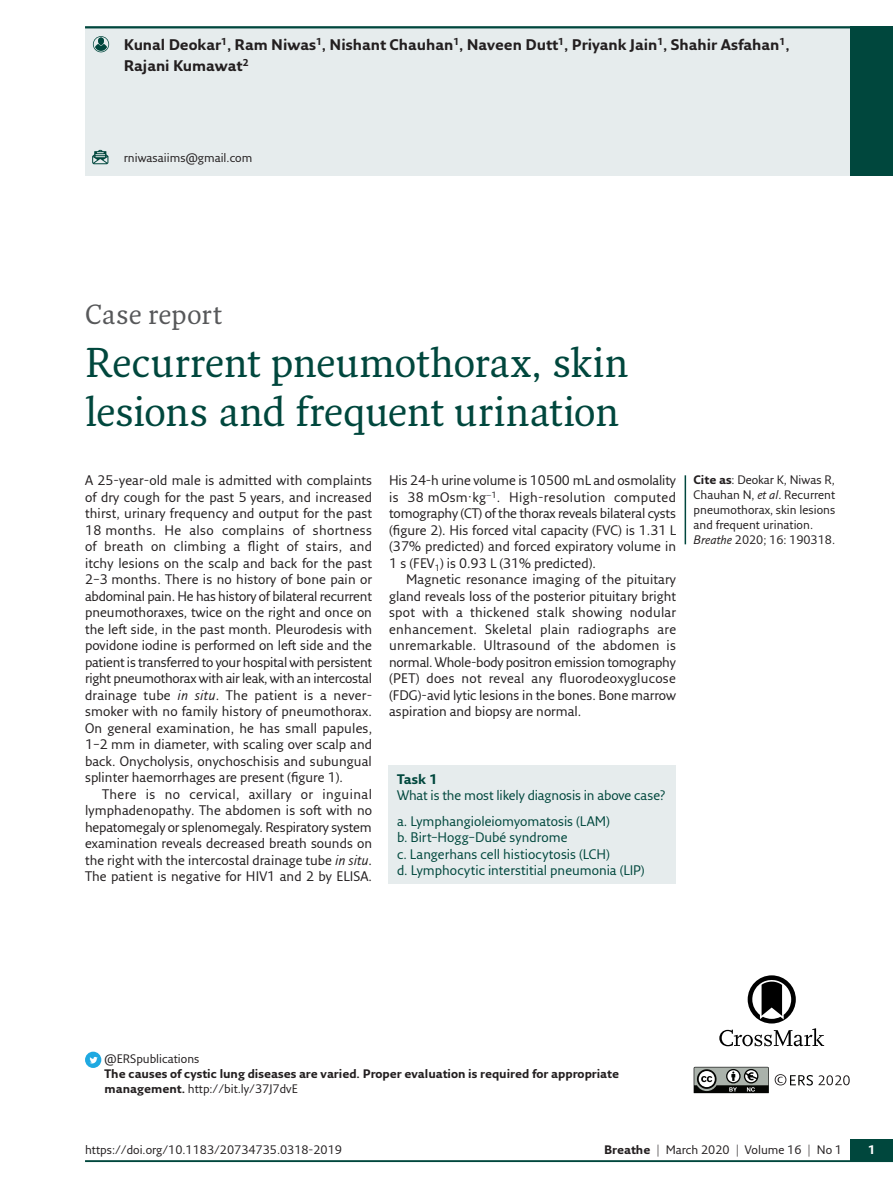
<style>
.page{position:relative;width:893px;height:1191px;background:#fff}
.page>*{position:absolute;margin:0;border:0;box-sizing:border-box;transform-origin:0 0}
.t1{font:40.5px/49.5px "Fresco Pro";letter-spacing:-.01em;color:#00473d}
.t2{font:27px "Fresco Pro";letter-spacing:.01em;color:#57585a}
.t3{font:700 15px/21px "Fresco Sans Pro";color:#231f20}
.t4{font:13.5px/16.5px "Fresco Sans Pro";color:#231f20;text-align:justify}
.t5{font:13.5px/16.5px "Fresco Sans Pro";color:#00473d}
.t6{font:700 13.5px "Fresco Sans Pro";color:#00473d}
.t7{font:12px/15px "Fresco Sans Pro";color:#231f20}
.t8{font:700 12px/15px "Fresco Sans Pro";color:#231f20}
.t9{font:700 12px "Fresco Sans Pro";color:#fff}
.s1{font-style:italic}
.s2{font-weight:700}
.s3{font-weight:400}
</style>
<div class="page">
<svg style="left:694px;top:1066px;width:75px;height:27px;background:#777a77"></svg>
<svg style="left:843px;top:1075px;width:7px;height:10px"></svg>
<svg style="left:775px;top:1074px;width:73px;height:11px"></svg>
<hr style="left:85px;top:1160px;width:808px;height:2px;background:#00473d">
<div style="left:850px;top:1138px;width:43px;height:23px;background:#00473d"></div>
<svg style="left:719px;top:975px;width:105px;height:71px"></svg>
<div style="left:85px;top:26px;width:808px;height:149px;background:#e6eced"></div>
<div style="left:850px;top:26px;width:43px;height:149px;background:#00473d"></div>
<svg style="left:93px;top:36px;width:16px;height:16px"></svg>
<hr style="left:85px;top:26px;width:808px;height:2px;background:#00473d">
<svg style="left:92px;top:150px;width:16px;height:14px"></svg>
<div style="left:85px;top:1051px;width:16px;height:17px;background:#1fa9e1;border-radius:50%"></div>
<svg style="left:89px;top:1056px;width:9px;height:7px"></svg>
<hr style="left:685px;top:475px;width:1px;height:69px;background:#00473d">
<div style="left:388px;top:765px;width:288px;height:119px;background:#e6eced"></div>
<p class="t3" style="left:124px;top:34px;width:667px">Kunal Deokar<sup>1</sup>, Ram Niwas<sup>1</sup>, Nishant Chauhan<sup>1</sup>, Naveen Dutt<sup>1</sup>, Priyank Jain<sup>1</sup>, Shahir Asfahan<sup>1</sup>,<br>Rajani Kumawat<sup>2</sup></p>
<p class="t7" style="left:124px;top:150px;width:130px">rniwasaiims@gmail.com</p>
<h2 class="t2" style="left:85px;top:297px;width:138px">Case report</h2>
<h1 class="t1" style="left:85px;top:336px;width:545px">Recurrent pneumothorax, skin lesions and frequent urination</h1>
<p class="t4" style="left:85px;top:472px;width:289px">A 25-year-old male is admitted with complaints of dry cough for the past 5 years, and increased thirst, urinary frequency and output for the past 18 months. He also complains of shortness of breath on climbing a flight of stairs, and itchy lesions on the scalp and back for the past 2–3 months. There is no history of bone pain or abdominal pain. He has history of bilateral recurrent pneumothoraxes, twice on the right and once on the left side, in the past month. Pleurodesis with povidone iodine is performed on left side and the patient is transferred to your hospital with persistent right pneumothorax with air leak, with an intercostal drainage tube <span class="s1">in situ</span>. The patient is a never&shy;smoker with no family history of pneumothorax.<br>On general examination, he has small papules, 1–2 mm in diameter, with scaling over scalp and back. Onycholysis, onychoschisis and subungual splinter haemorrhages are present (figure 1).</p>
<p class="t4" style="left:85px;top:785px;width:289px;text-indent:17px">There is no cervical, axillary or inguinal lymphadenopathy. The abdomen is soft with no hepatomegaly or splenomegaly. Respiratory system examination reveals decreased breath sounds on the right with the intercostal drainage tube <span class="s1">in situ</span>.<br>The patient is negative for HIV1 and 2 by ELISA.</p>
<p class="t4" style="left:389px;top:472px;width:289px">His 24-h urine volume is 10500 mL and osmolality is 38 mOsm·kg−<sup>1</sup>. High-resolution computed tomography (CT) of the thorax reveals bilateral cysts (figure 2). His forced vital capacity (FVC) is 1.31 L (37% predicted) and forced expiratory volume in 1 s (FEV<sub>1</sub>) is 0.93 L (31% predicted).</p>
<p class="t4" style="left:389px;top:571px;width:289px;text-indent:17px">Magnetic resonance imaging of the pituitary gland reveals loss of the posterior pituitary bright spot with a thickened stalk showing nodular enhancement. Skeletal plain radiographs are unremarkable. Ultrasound of the abdomen is normal. Whole-body positron emission tomography (PET) does not reveal any fluorodeoxyglucose (FDG)-avid lytic lesions in the bones. Bone marrow aspiration and biopsy are normal.</p>
<p class="t6" style="left:397px;top:770px;width:42px">Task 1</p>
<p class="t5" style="left:397px;top:782px;width:270px;line-height:25.5px">What is the most likely diagnosis in above case? a. Lymphangioleiomyomatosis (LAM)</p>
<p class="t5" style="left:397px;top:829px;width:249px">b. Birt–Hogg–Dubé syndrome<br>c. Langerhans cell histiocytosis (LCH)<br>d. Lymphocytic interstitial pneumonia (LIP)</p>
<p class="t7" style="left:694px;top:472px;width:143px"><span class="s2">Cite as</span>: Deokar K, Niwas R,<br>Chauhan N, <span class="s1">et al</span>. Recurrent pneumothorax, skin lesions and frequent urination.<br><span class="s1">Breathe</span> 2020; 16: 190318.</p>
<p class="t7" style="left:105px;top:1051px;width:96px">@ERSpublications</p>
<p class="t8" style="left:105px;top:1066px;width:516px">The causes of cystic lung diseases are varied. Proper evaluation is required for appropriate management. <span class="s3">http://bit.ly/37J7dvE</span></p>
<p class="t7" style="left:85px;top:1142px;width:258px">https://doi.org/10.1183/20734735.0318-2019</p>
<p class="t7" style="left:604px;top:1142px;width:240px"><span class="s2">Breathe</span> | March 2020 | Volume 16 | No 1</p>
<p class="t9" style="left:868px;top:1142px;width:9px">1</p>
</div>
